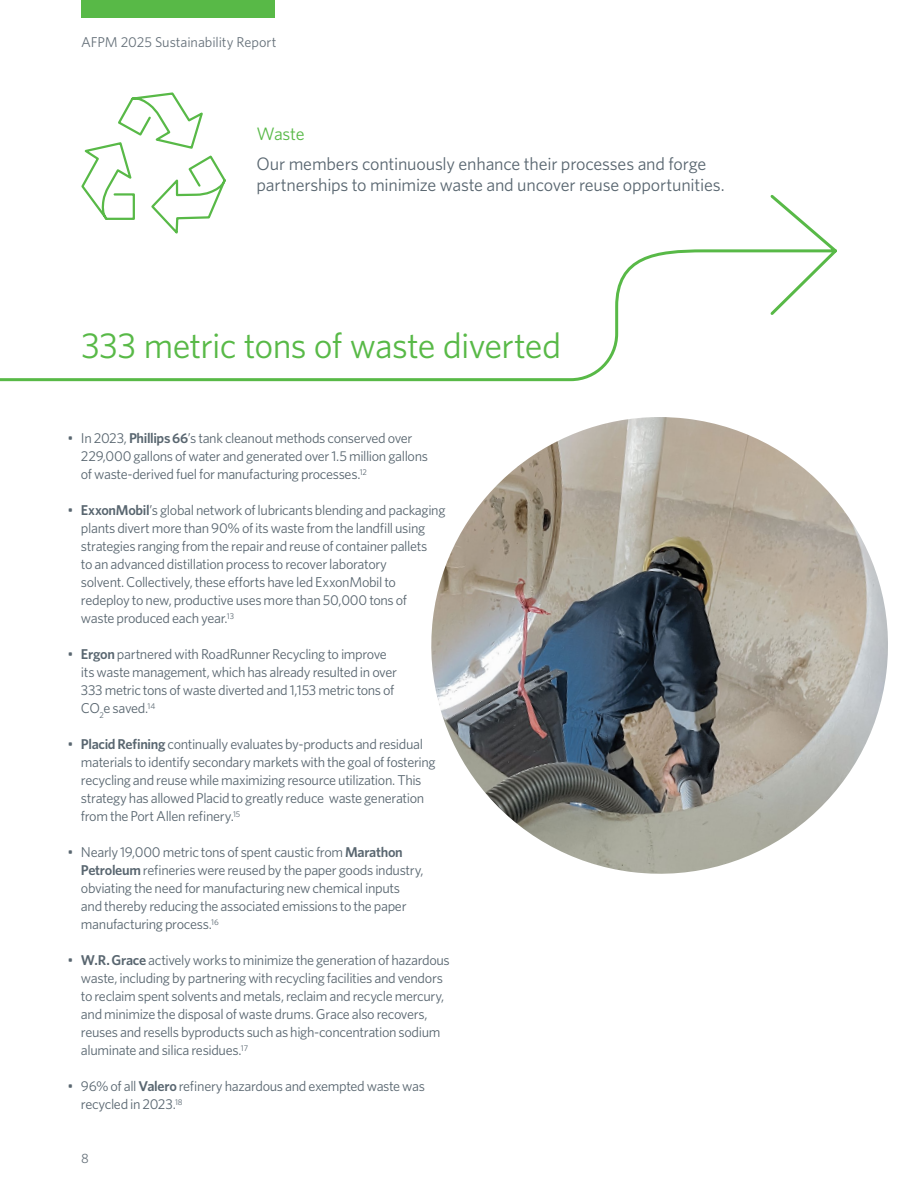
<style>
.page{position:relative;width:918px;height:1188px;background:#fff}
.page>*{position:absolute;margin:0;border:0;box-sizing:border-box;transform-origin:0 0}
.t1{font:36px "Whitney";letter-spacing:-.02em;color:#58b947}
.t2{font:18px/21px "Whitney";letter-spacing:-.01em;color:#596670}
.t3{font:18px "Whitney";letter-spacing:-.02em;color:#58b947}
.t4{font:14.25px/18px "Whitney";letter-spacing:-.025em;color:#596670}
.t5{font:14.25px "Whitney";letter-spacing:-.005em;color:#66717a}
.t6{font:13.5px "Whitney";color:#66717a}
.s1{font-weight:600}
</style>
<div class="page">
<svg style="left:81px;top:92px;width:145px;height:100px"></svg>
<svg style="left:0;top:192px;width:837px;height:190px"></svg>
<img style="left:431px;top:417px;width:457px;height:457px">
<div style="left:81px;top:0;width:193px;height:18px;background:#58b947"></div>
<p class="t5" style="left:81px;top:33px;width:197px">AFPM 2025 Sustainability Report</p>
<p class="t3" style="left:256px;top:122px;width:50px">Waste</p>
<p class="t2" style="left:256px;top:153px;width:470px">Our members continuously enhance their processes and forge partnerships to minimize waste and uncover reuse opportunities.</p>
<h1 class="t1" style="left:81px;top:321px;width:482px">333 metric tons of waste diverted</h1>
<p class="t4" style="left:81px;top:429px;width:349px;text-indent:-13px">• In 2023, <span class="s1">Phillips 66</span>’s tank cleanout methods conserved over<br>229,000 gallons of water and generated over 1.5 million gallons of waste-derived fuel for manufacturing processes.<sup>12</sup></p>
<p class="t4" style="left:81px;top:501px;width:366px;text-indent:-13px">• <span class="s1">ExxonMobil</span>’s global network of lubricants blending and packaging plants divert more than 90% of its waste from the landfill using strategies ranging from the repair and reuse of container pallets<br>to an advanced distillation process to recover laboratory<br>solvent. Collectively, these efforts have led ExxonMobil to redeploy to new, productive uses more than 50,000 tons of<br>waste produced each year.<sup>13</sup></p>
<p class="t4" style="left:81px;top:645px;width:317px;text-indent:-13px">• <span class="s1">Ergon</span> partnered with RoadRunner Recycling to improve its waste management, which has already resulted in over 333 metric tons of waste diverted and 1,153 metric tons of CO<sub>2</sub>e saved.<sup>14</sup></p>
<p class="t4" style="left:81px;top:735px;width:356px;text-indent:-13px">• <span class="s1">Placid Refining</span> continually evaluates by-products and residual materials to identify secondary markets with the goal of fostering recycling and reuse while maximizing resource utilization. This strategy has allowed Placid to greatly reduce waste generation from the Port Allen refinery.<sup>15</sup></p>
<p class="t4" style="left:81px;top:843px;width:344px;text-indent:-13px">• Nearly 19,000 metric tons of spent caustic from <span class="s1">Marathon Petroleum</span> refineries were reused by the paper goods industry, obviating the need for manufacturing new chemical inputs and thereby reducing the associated emissions to the paper manufacturing process.<sup>16</sup></p>
<p class="t4" style="left:81px;top:951px;width:370px;text-indent:-13px">• <span class="s1">W.R. Grace</span> actively works to minimize the generation of hazardous waste, including by partnering with recycling facilities and vendors to reclaim spent solvents and metals, reclaim and recycle mercury, and minimize the disposal of waste drums. Grace also recovers, reuses and resells byproducts such as high-concentration sodium aluminate and silica residues.<sup>17</sup></p>
<p class="t4" style="left:81px;top:1077px;width:346px;text-indent:-13px">• 96% of all <span class="s1">Valero</span> refinery hazardous and exempted waste was recycled in 2023.<sup>18</sup></p>
<p class="t6" style="left:81px;top:1149px;width:9px">8</p>
</div>
